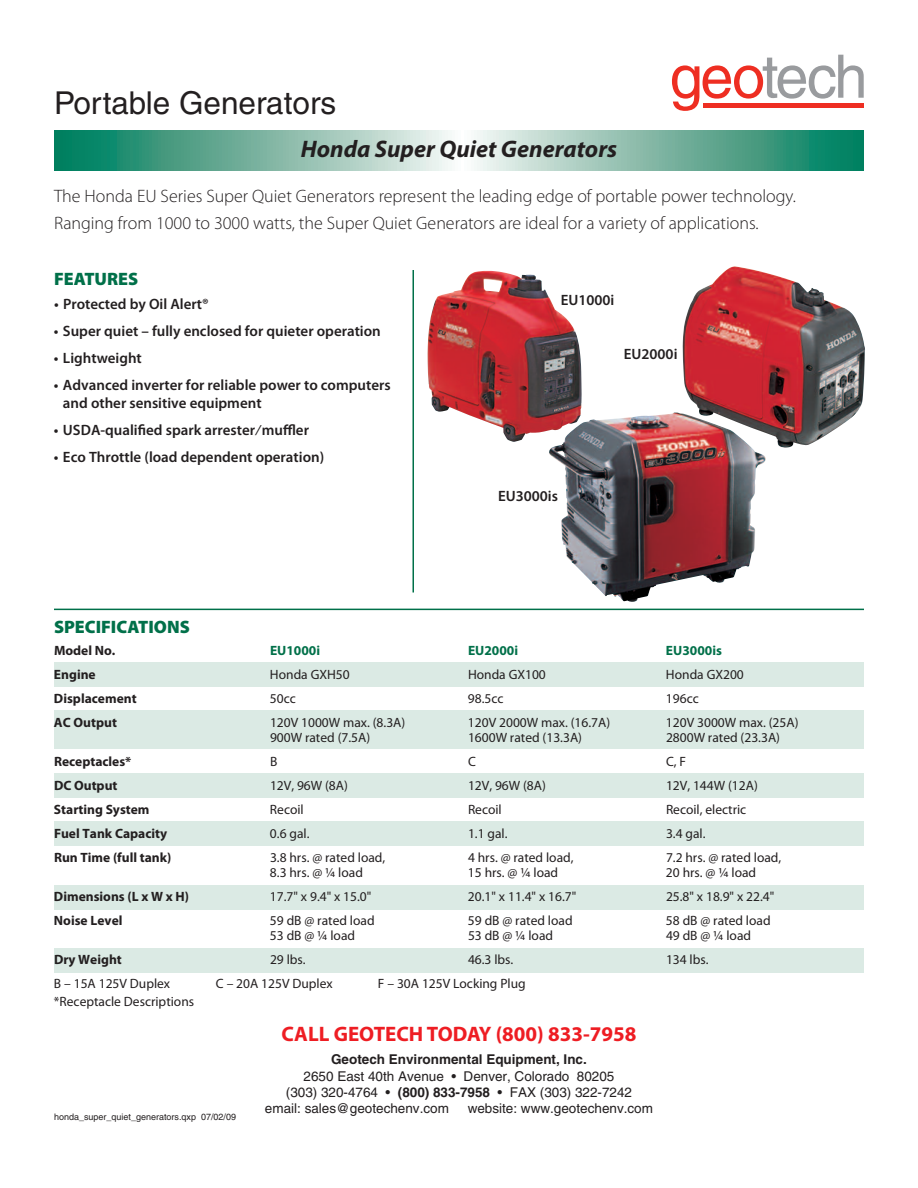
<style>
.page{position:relative;width:918px;height:1188px;background:#fff}
.page>*{position:absolute;margin:0;border:0;box-sizing:border-box;transform-origin:0 0}
.t1{font:31.5px "Helvetica";color:#231f20}
.t2{font:italic 700 24px "Myriad Pro";color:#231f20}
.t3{font:700 21px "Myriad Pro";color:#ee1d23}
.t4{font:300 18px/27px "Myriad Pro";color:#231f20}
.t5{font:900 18px "Myriad Pro";color:#007049}
.t6{font:600 15px/18px "Myriad Pro";color:#231f20}
.t7{font:13.5px "Myriad Pro";color:#231f20}
.t8{font:700 13.5px "Myriad Pro";color:#231f20}
.t9{font:13.5px "Helvetica";color:#231f20}
.t10{font:700 13.5px "Helvetica";color:#231f20}
.t11{font:700 13.5px "Myriad Pro";color:#007049}
.t12{font:9px "Helvetica";color:#231f20}
.s1{font-weight:700}
</style>
<div class="page">
<svg style="left:672px;top:55px;width:192px;height:56px"></svg>
<div style="left:703px;top:103px;width:161px;height:5px;background:#ee2e22"></div>
<hr style="left:54px;top:609px;width:810px;height:1px;background:#007049">
<svg style="left:54px;top:130px;width:810px;height:41px;background:#79b6a4"></svg>
<div style="left:54px;top:663px;width:810px;height:24px;background:#dbeae4"></div>
<div style="left:54px;top:774px;width:810px;height:24px;background:#dbeae4"></div>
<div style="left:54px;top:822px;width:810px;height:24px;background:#dbeae4"></div>
<div style="left:54px;top:886px;width:810px;height:24px;background:#dbeae4"></div>
<div style="left:54px;top:949px;width:810px;height:24px;background:#dbeae4"></div>
<div style="left:54px;top:711px;width:810px;height:38px;background:#dbeae4"></div>
<hr style="left:413px;top:270px;width:1px;height:323px;background:#007049">
<img style="left:427px;top:270px;width:155px;height:172px">
<img style="left:683px;top:266px;width:182px;height:182px">
<img style="left:548px;top:416px;width:218px;height:186px">
<h1 class="t1" style="left:54px;top:92px;width:284px">Portable Generators</h1>
<h2 class="t2" style="left:301px;top:140px;width:318px">Honda Super Quiet Generators</h2>
<h3 class="t4" style="left:54px;top:184px;width:744px">The Honda EU Series Super Quiet Generators represent the leading edge of portable power technology.<br>Ranging from 1000 to 3000 watts, the Super Quiet Generators are ideal for a variety of applications.</h3>
<h3 class="t5" style="left:54px;top:272px;width:86px">FEATURES</h3>
<p class="t6" style="left:54px;top:296px;width:156px">• Protected by Oil Alert®</p>
<p class="t6" style="left:54px;top:323px;width:328px">• Super quiet – fully enclosed for quieter operation</p>
<p class="t6" style="left:54px;top:350px;width:89px">• Lightweight</p>
<p class="t6" style="left:63px;top:377px;width:329px;text-indent:-9px">• Advanced inverter for reliable power to computers and other sensitive equipment</p>
<p class="t6" style="left:54px;top:422px;width:257px">• USDA-qualified spark arrester/ muffler</p>
<p class="t6" style="left:54px;top:449px;width:272px">• Eco Throttle (load dependent operation)</p>
<h3 class="t5" style="left:54px;top:620px;width:137px">SPECIFICATIONS</h3>
<p class="t6" style="left:561px;top:292px;width:55px">EU1000i</p>
<p class="t6" style="left:624px;top:347px;width:55px">EU2000i</p>
<p class="t6" style="left:498px;top:489px;width:61px">EU3000is</p>
<p class="t8" style="left:54px;top:645px;width:63px">Model No.</p>
<p class="t11" style="left:270px;top:645px;width:52px">EU1000i</p>
<p class="t11" style="left:468px;top:645px;width:52px">EU2000i</p>
<p class="t11" style="left:666px;top:645px;width:57px">EU3000is</p>
<p class="t8" style="left:54px;top:669px;width:43px">Engine</p>
<p class="t7" style="left:270px;top:669px;width:81px">Honda GXH50</p>
<p class="t7" style="left:468px;top:669px;width:79px">Honda GX100</p>
<p class="t7" style="left:666px;top:669px;width:79px">Honda GX200</p>
<p class="t8" style="left:54px;top:693px;width:84px">Displacement</p>
<p class="t7" style="left:270px;top:693px;width:27px">50cc</p>
<p class="t7" style="left:468px;top:693px;width:37px">98.5cc</p>
<p class="t7" style="left:666px;top:693px;width:34px">196cc</p>
<p class="t8" style="left:54px;top:717px;width:65px">AC Output</p>
<p class="t7" style="left:270px;top:717px;width:137px">120V 1000W max. (8.3A)</p>
<p class="t7" style="left:468px;top:717px;width:144px">120V 2000W max. (16.7A)</p>
<p class="t7" style="left:666px;top:717px;width:134px">120V 3000W max. (25A)</p>
<p class="t7" style="left:270px;top:732px;width:102px">900W rated (7.5A)</p>
<p class="t7" style="left:468px;top:732px;width:116px">1600W rated (13.3A)</p>
<p class="t7" style="left:666px;top:732px;width:116px">2800W rated (23.3A)</p>
<p class="t8" style="left:54px;top:756px;width:79px">Receptacles*</p>
<p class="t7" style="left:270px;top:756px;width:9px">B</p>
<p class="t7" style="left:468px;top:756px;width:9px">C</p>
<p class="t7" style="left:666px;top:756px;width:22px">C,F</p>
<p class="t8" style="left:54px;top:780px;width:65px">DC Output</p>
<p class="t7" style="left:270px;top:780px;width:80px">12V, 96W (8A)</p>
<p class="t7" style="left:468px;top:780px;width:80px">12V, 96W (8A)</p>
<p class="t7" style="left:666px;top:780px;width:93px">12V, 144W (12A)</p>
<p class="t8" style="left:54px;top:804px;width:97px">Starting System</p>
<p class="t7" style="left:270px;top:804px;width:35px">Recoil</p>
<p class="t7" style="left:468px;top:804px;width:35px">Recoil</p>
<p class="t7" style="left:666px;top:804px;width:82px">Recoil, electric</p>
<p class="t8" style="left:54px;top:828px;width:115px">Fuel Tank Capacity</p>
<p class="t7" style="left:270px;top:828px;width:41px">0.6 gal.</p>
<p class="t7" style="left:468px;top:828px;width:41px">1.1 gal.</p>
<p class="t7" style="left:666px;top:828px;width:41px">3.4 gal.</p>
<p class="t8" style="left:54px;top:852px;width:119px">Run Time (full tank)</p>
<p class="t7" style="left:270px;top:852px;width:117px">3.8 hrs. @ rated load,</p>
<p class="t7" style="left:468px;top:852px;width:107px">4 hrs. @ rated load,</p>
<p class="t7" style="left:666px;top:852px;width:117px">7.2 hrs. @ rated load,</p>
<p class="t7" style="left:270px;top:867px;width:95px">8.3 hrs. @ ¼ load</p>
<p class="t7" style="left:468px;top:867px;width:92px">15 hrs. @ ¼ load</p>
<p class="t7" style="left:666px;top:867px;width:92px">20 hrs. @ ¼ load</p>
<p class="t8" style="left:54px;top:891px;width:137px">Dimensions (L x W x H)</p>
<p class="t7" style="left:270px;top:891px;width:103px">17.7" x 9.4" x 15.0"</p>
<p class="t7" style="left:468px;top:891px;width:110px">20.1" x 11.4" x 16.7"</p>
<p class="t7" style="left:666px;top:891px;width:110px">25.8" x 18.9" x 22.4"</p>
<p class="t8" style="left:54px;top:915px;width:70px">Noise Level</p>
<p class="t7" style="left:270px;top:915px;width:106px">59 dB @ rated load</p>
<p class="t7" style="left:468px;top:915px;width:106px">59 dB @ rated load</p>
<p class="t7" style="left:666px;top:915px;width:106px">58 dB @ rated load</p>
<p class="t7" style="left:270px;top:930px;width:87px">53 dB @ ¼ load</p>
<p class="t7" style="left:468px;top:930px;width:87px">53 dB @ ¼ load</p>
<p class="t7" style="left:666px;top:930px;width:87px">49 dB @ ¼ load</p>
<p class="t8" style="left:54px;top:954px;width:69px">Dry Weight</p>
<p class="t7" style="left:270px;top:954px;width:37px">29 lbs.</p>
<p class="t7" style="left:468px;top:954px;width:47px">46.3 lbs.</p>
<p class="t7" style="left:666px;top:954px;width:44px">134 lbs.</p>
<p class="t7" style="left:54px;top:978px;width:118px">B – 15A 125V Duplex</p>
<p class="t7" style="left:216px;top:978px;width:118px">C – 20A 125V Duplex</p>
<p class="t7" style="left:378px;top:978px;width:149px">F – 30A 125V Locking Plug</p>
<p class="t7" style="left:54px;top:996px;width:142px">*Receptacle Descriptions</p>
<p class="t12" style="left:54px;top:1114px;width:184px">honda_super_quiet_generators.qxp 07/02/09</p>
<h3 class="t3" style="left:282px;top:1026px;width:356px">CALL GEOTECH TODAY (800) 833-7958</h3>
<p class="t10" style="left:331px;top:1055px;width:257px">Geotech Environmental Equipment, Inc.</p>
<p class="t9" style="left:304px;top:1071px;width:312px">2650 East 40th Avenue • Denver, Colorado 80205</p>
<p class="t9" style="left:286px;top:1087px;width:348px">(303) 320-4764 • <span class="s1">(800) 833-7958</span> • FAX (303) 322-7242</p>
<p class="t9" style="left:265px;top:1103px;width:185px">email: sales@geotechenv.com</p>
<p class="t9" style="left:468px;top:1103px;width:187px">website: www.geotechenv.com</p>
</div>
